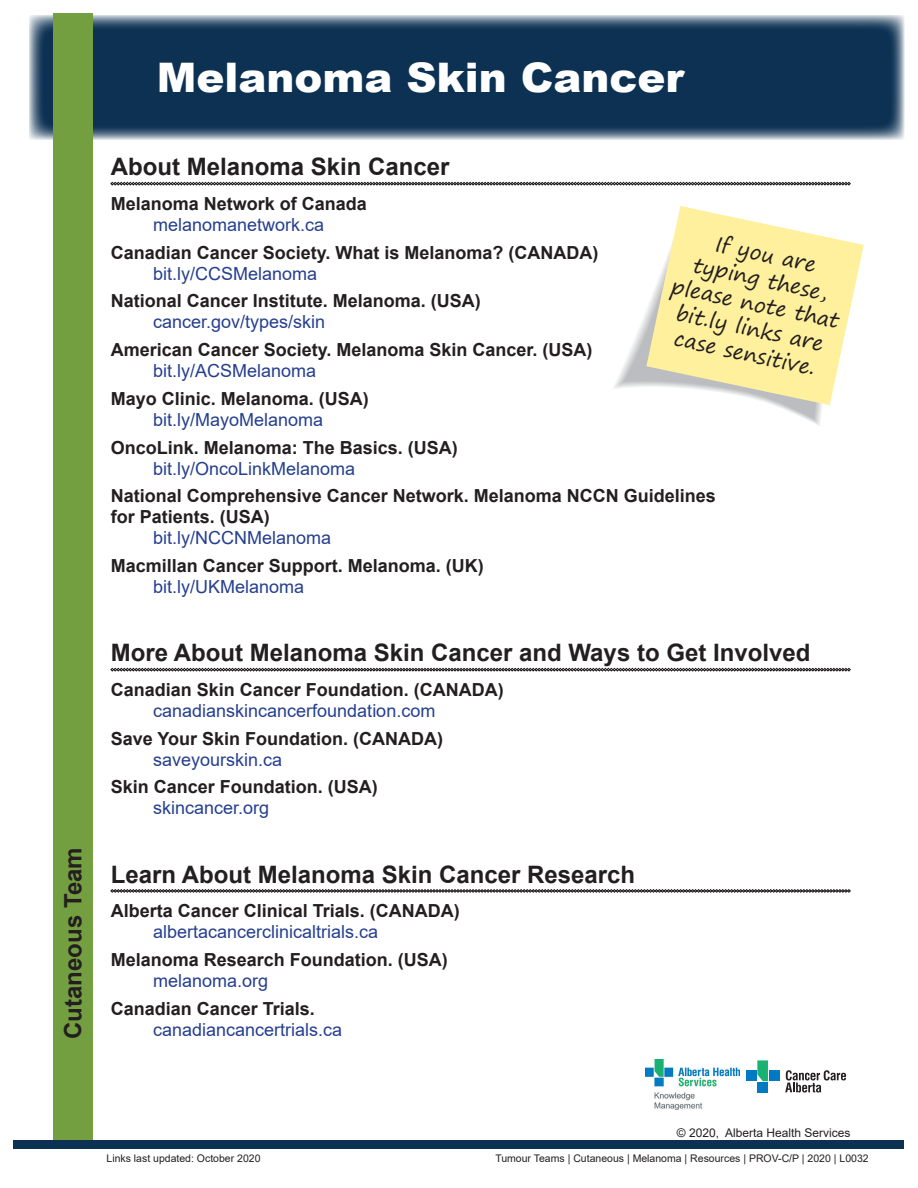
<style>
.page{position:relative;width:918px;height:1188px;background:#fff}
.page>*{position:absolute;margin:0;border:0;box-sizing:border-box;transform-origin:0 0}
.t1{font:900 40.8px "Arial";color:#fff}
.Resource_Sheet_Main{font:700 24px "Arial";color:#231f20}
.t2{font:21px/25.2px "Segoe Print";color:#231f20;text-align:center}
.Subheading{font:700 18px "Arial";color:#231f20}
.Hyperlinks{font:18px "Arial";color:#253f8e}
.t3{font:12px "Arial";color:#231f20}
.Subheading-2{font:10.5px "Arial";color:#231f20}
</style>
<div class="page">
<svg style="left:29px;top:15px;width:875px;height:124px;background:#1f4161"></svg>
<svg style="left:111px;top:182px;width:740px;height:3px;background:#5c595a"></svg>
<svg style="left:111px;top:668px;width:740px;height:3px;background:#5c595a"></svg>
<svg style="left:111px;top:889px;width:740px;height:4px;background:#767474"></svg>
<svg style="left:625px;top:313px;width:197px;height:109px"></svg>
<svg style="left:646px;top:206px;width:218px;height:199px"></svg>
<div style="left:53px;top:14px;width:40px;height:1133px;background:#749f41"></div>
<div style="left:14px;top:1140px;width:890px;height:8px;background:#0c3153"></div>
<img style="left:646px;top:1059px;width:94px;height:51px">
<div style="left:746px;top:1071px;width:10px;height:10px;background:#007ac2"></div>
<div style="left:769px;top:1071px;width:10px;height:10px;background:#007ac2"></div>
<div style="left:757px;top:1082px;width:11px;height:10px;background:#007ac2"></div>
<svg style="left:757px;top:1060px;width:11px;height:21px"></svg>
<svg style="left:785px;top:1070px;width:61px;height:23px"></svg>
<p class="Resource_Sheet_Main" style="left:56px;top:1039px;width:193px;rotate:-90deg">Cutaneous Team</p>
<h1 class="t1" style="left:157px;top:48px;width:529px">Melanoma Skin Cancer</h1>
<p class="Resource_Sheet_Main" style="left:111px;top:150px;width:340px">About Melanoma Skin Cancer</p>
<p class="Subheading" style="left:111px;top:191px;width:258px">Melanoma Network of Canada</p>
<p class="Hyperlinks" style="left:153px;top:212px;width:173px">melanomanetwork.ca</p>
<p class="Subheading" style="left:111px;top:240px;width:489px">Canadian Cancer Society. What is Melanoma? (CANADA)</p>
<p class="Hyperlinks" style="left:153px;top:261px;width:166px">bit.ly/CCSMelanoma</p>
<p class="Subheading" style="left:111px;top:288px;width:372px">National Cancer Institute. Melanoma. (USA)</p>
<p class="Hyperlinks" style="left:153px;top:310px;width:174px">cancer.gov/types/skin</p>
<p class="Subheading" style="left:111px;top:337px;width:483px">American Cancer Society. Melanoma Skin Cancer. (USA)</p>
<p class="Hyperlinks" style="left:153px;top:358px;width:165px">bit.ly/ACSMelanoma</p>
<p class="Subheading" style="left:111px;top:386px;width:260px">Mayo Clinic. Melanoma. (USA)</p>
<p class="Hyperlinks" style="left:153px;top:407px;width:172px">bit.ly/MayoMelanoma</p>
<p class="Subheading" style="left:111px;top:435px;width:349px">OncoLink. Melanoma: The Basics. (USA)</p>
<p class="Hyperlinks" style="left:153px;top:456px;width:204px">bit.ly/OncoLinkMelanoma</p>
<p class="Subheading" style="left:111px;top:483px;width:607px">National Comprehensive Cancer Network. Melanoma NCCN Guidelines</p>
<p class="Subheading" style="left:111px;top:504px;width:161px">for Patients. (USA)</p>
<p class="Hyperlinks" style="left:153px;top:526px;width:180px">bit.ly/NCCNMelanoma</p>
<p class="Subheading" style="left:111px;top:553px;width:375px">Macmillan Cancer Support. Melanoma. (UK)</p>
<p class="Hyperlinks" style="left:153px;top:574px;width:153px">bit.ly/UKMelanoma</p>
<p class="t2" style="left:685px;top:224px;width:173px;rotate:12deg">If you are typing these, please note that bit.ly links are case sensitive.</p>
<p class="Resource_Sheet_Main" style="left:111px;top:636px;width:701px">More About Melanoma Skin Cancer and Ways to Get Involved</p>
<p class="Subheading" style="left:111px;top:677px;width:395px">Canadian Skin Cancer Foundation. (CANADA)</p>
<p class="Hyperlinks" style="left:153px;top:698px;width:284px">canadianskincancerfoundation.com</p>
<p class="Subheading" style="left:111px;top:726px;width:334px">Save Your Skin Foundation. (CANADA)</p>
<p class="Hyperlinks" style="left:153px;top:747px;width:131px">saveyourskin.ca</p>
<p class="Subheading" style="left:111px;top:774px;width:269px">Skin Cancer Foundation. (USA)</p>
<p class="Hyperlinks" style="left:153px;top:796px;width:118px">skincancer.org</p>
<p class="Resource_Sheet_Main" style="left:111px;top:857px;width:526px">Learn About Melanoma Skin Cancer Research</p>
<p class="Subheading" style="left:111px;top:898px;width:351px">Alberta Cancer Clinical Trials. (CANADA)</p>
<p class="Hyperlinks" style="left:153px;top:919px;width:227px">albertacancerclinicaltrials.ca</p>
<p class="Subheading" style="left:111px;top:947px;width:339px">Melanoma Research Foundation. (USA)</p>
<p class="Hyperlinks" style="left:153px;top:968px;width:117px">melanoma.org</p>
<p class="Subheading" style="left:111px;top:996px;width:206px">Canadian Cancer Trials.</p>
<p class="Hyperlinks" style="left:153px;top:1017px;width:191px">canadiancancertrials.ca</p>
<p class="t3" style="left:677px;top:1125px;width:175px">© 2020, Alberta Health Services</p>
<p class="Subheading-2" style="left:106px;top:1151px;width:156px">Links last updated: October 2020</p>
<p class="Subheading-2" style="left:495px;top:1151px;width:375px">Tumour Teams | Cutaneous | Melanoma | Resources | PROV-C/P | 2020 | L0032</p>
</div>
